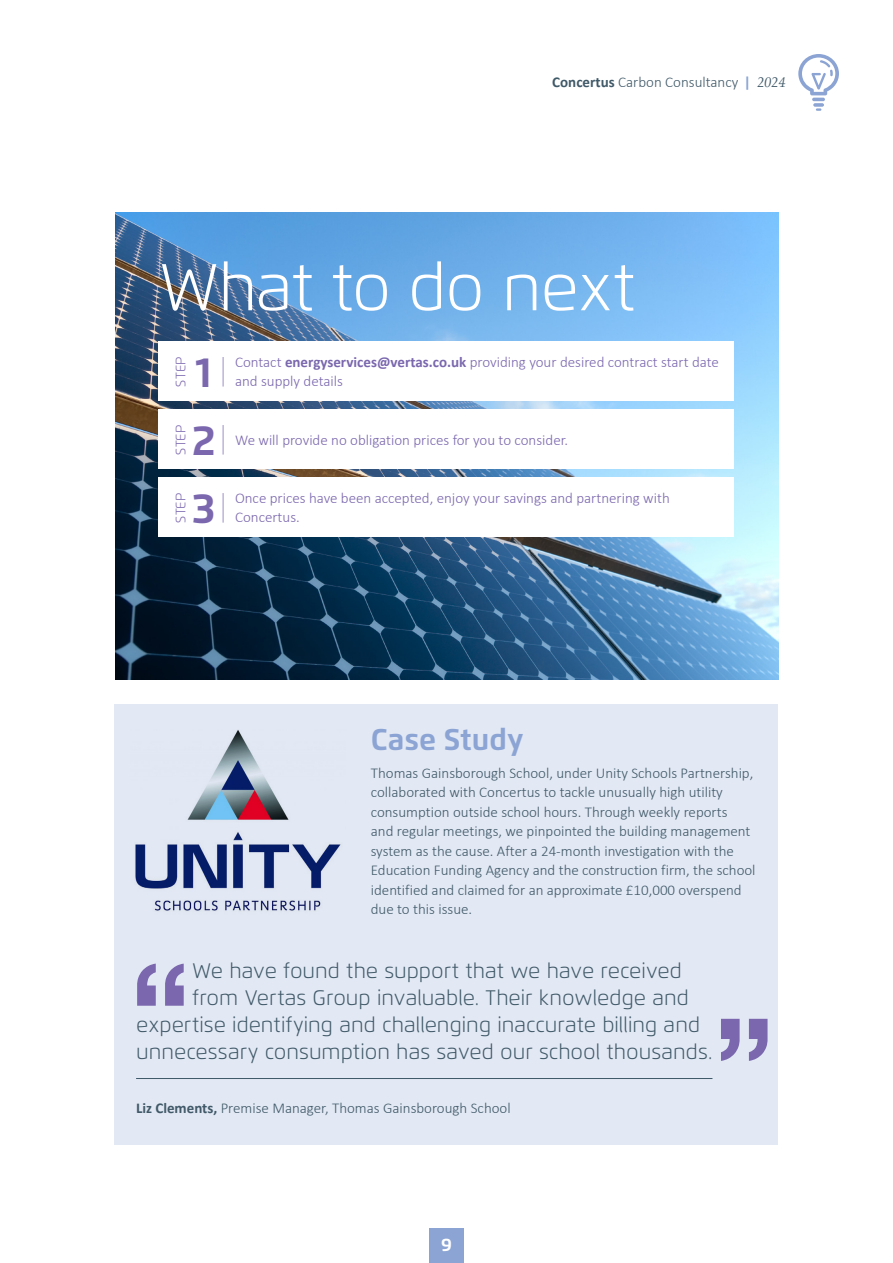
<style>
.page{position:relative;width:893px;height:1263px;background:#fff}
.page>*{position:absolute;margin:0;border:0;box-sizing:border-box;transform-origin:0 0}
.t1{font:300 66px "Flexo";letter-spacing:-.015em;color:#fff}
.t2{font:700 42px "Flexo";color:#7a67ae}
.t3{font:700 30px "Flexo";color:#8ba4d4}
.t4{font:300 21px "Flexo";color:#405968}
.t5{font:700 18px "Flexo";color:#fff}
.t6{font:300 15px/19.5px "Calibri";color:#405968}
.t7{font:300 15px "Calibri";color:#7a67ae}
.t8{font:300 13.65px "Flexo";letter-spacing:.005em;color:#7a67ae}
.s1{font-weight:700}
.s2{font-weight:700;color:#8ba4d4}
.s3{font-family:"Palatino";font-weight:400;font-style:italic;font-size:14.25px}
</style>
<div class="page">
<div style="left:429px;top:1229px;width:34px;height:34px;background:#8ba4d4"></div>
<svg style="left:813px;top:103px;width:11px;height:4px"></svg>
<svg style="left:816px;top:108px;width:5px;height:3px"></svg>
<svg style="left:798px;top:54px;width:41px;height:47px"></svg>
<div style="left:115px;top:705px;width:663px;height:440px;background:#e2e8f4"></div>
<hr style="left:136px;top:1078px;width:576px;height:1px;background:#405968">
<img style="left:135px;top:730px;width:206px;height:182px">
<svg style="left:137px;top:963px;width:47px;height:43px"></svg>
<svg style="left:721px;top:1019px;width:47px;height:42px"></svg>
<img style="left:115px;top:213px;width:663px;height:467px">
<div style="left:159px;top:341px;width:575px;height:60px;background:#fff"></div>
<hr style="left:222px;top:357px;width:2px;height:30px;background:#7a67ae">
<div style="left:159px;top:409px;width:575px;height:60px;background:#fff"></div>
<hr style="left:222px;top:425px;width:2px;height:30px;background:#7a67ae">
<div style="left:159px;top:477px;width:575px;height:60px;background:#fff"></div>
<hr style="left:222px;top:493px;width:2px;height:30px;background:#7a67ae">
<p class="t6" style="left:552px;top:72px;width:235px"><span class="s1">Concertus</span> Carbon Consultancy <span class="s2">|</span> <span class="s3">2024</span></p>
<h1 class="t1" style="left:159px;top:247px;width:478px">What to do next</h1>
<p class="t8" style="left:173px;top:387px;width:31px;rotate:-90deg">STEP</p>
<h2 class="t2" style="left:196px;top:346px;width:18px">1</h2>
<p class="t8" style="left:173px;top:455px;width:31px;rotate:-90deg">STEP</p>
<h2 class="t2" style="left:192px;top:414px;width:25px">2</h2>
<p class="t8" style="left:173px;top:523px;width:31px;rotate:-90deg">STEP</p>
<h2 class="t2" style="left:192px;top:482px;width:25px">3</h2>
<p class="t7" style="left:235px;top:353px;width:485px">Contact <span class="s1">energyservices@vertas.co.uk</span> providing your desired contract start date</p>
<p class="t7" style="left:235px;top:372px;width:109px">and supply details</p>
<p class="t7" style="left:235px;top:430px;width:334px">We will provide no obligation prices for you to consider.</p>
<p class="t7" style="left:235px;top:489px;width:436px">Once prices have been accepted, enjoy your savings and partnering with</p>
<p class="t7" style="left:235px;top:508px;width:66px">Concertus.</p>
<h3 class="t3" style="left:371px;top:721px;width:154px">Case Study</h3>
<p class="t6" style="left:371px;top:763px;width:386px">Thomas Gainsborough School, under Unity Schools Partnership, collaborated with Concertus to tackle unusually high utility consumption outside school hours. Through weekly reports<br>and regular meetings, we pinpointed the building management system as the cause. After a 24-month investigation with the Education Funding Agency and the construction firm, the school identified and claimed for an approximate £10,000 overspend due to this issue.</p>
<h3 class="t4" style="left:192px;top:958px;width:491px">We have found the support that we have received</h3>
<h3 class="t4" style="left:192px;top:985px;width:498px">from Vertas Group invaluable. Their knowledge and</h3>
<h3 class="t4" style="left:136px;top:1012px;width:565px">expertise identifying and challenging inaccurate billing and</h3>
<h3 class="t4" style="left:136px;top:1039px;width:578px">unnecessary consumption has saved our school thousands.</h3>
<p class="t6" style="left:136px;top:1098px;width:376px"><span class="s1">Liz Clements,</span> Premise Manager, Thomas Gainsborough School</p>
<p class="t5" style="left:441px;top:1234px;width:12px">9</p>
</div>
